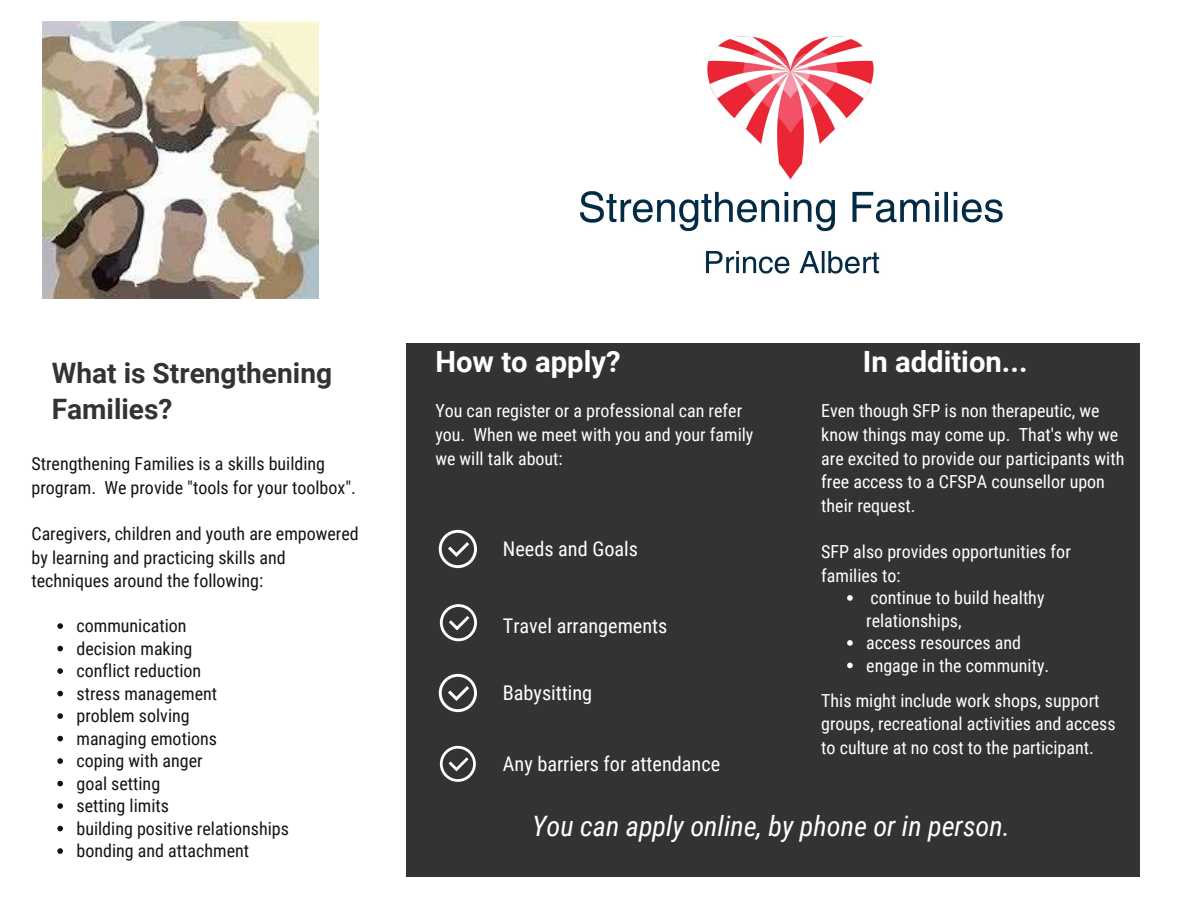
<style>
.page{position:relative;width:1188px;height:918px;background:#fff}
.page>*{position:absolute;margin:0;border:0;box-sizing:border-box;transform-origin:0 0}
.t1{font:700 29.25px "Roboto";color:#fff}
.t2{font:italic 28.2px "Roboto Condensed";color:#fff}
.t3{font:700 28.2px/36px "Roboto";color:#333}
.t4{font:20.25px "Roboto Condensed";color:#fff}
.t5{font:18px/23.7px "Roboto Condensed";color:#fff}
.t6{font:18px/22.5px "Roboto Condensed";color:#141414}
</style>
<div class="page">
<img style="left:580px;top:36px;width:423px;height:238px">
<div style="left:406px;top:343px;width:734px;height:533px;background:#333"></div>
<svg style="left:57px;top:623px;width:6px;height:6px"></svg>
<svg style="left:57px;top:646px;width:6px;height:5px"></svg>
<svg style="left:57px;top:668px;width:6px;height:6px"></svg>
<svg style="left:57px;top:691px;width:6px;height:5px"></svg>
<svg style="left:57px;top:713px;width:6px;height:6px"></svg>
<svg style="left:57px;top:736px;width:6px;height:5px"></svg>
<svg style="left:57px;top:758px;width:6px;height:6px"></svg>
<svg style="left:57px;top:781px;width:6px;height:5px"></svg>
<svg style="left:57px;top:803px;width:6px;height:6px"></svg>
<svg style="left:57px;top:826px;width:6px;height:5px"></svg>
<svg style="left:57px;top:848px;width:6px;height:6px"></svg>
<img style="left:43px;top:21px;width:275px;height:277px">
<svg style="left:847px;top:595px;width:6px;height:6px"></svg>
<svg style="left:847px;top:640px;width:6px;height:6px"></svg>
<svg style="left:847px;top:663px;width:6px;height:5px"></svg>
<svg style="left:439px;top:530px;width:38px;height:38px"></svg>
<svg style="left:440px;top:604px;width:37px;height:37px"></svg>
<svg style="left:439px;top:674px;width:38px;height:38px"></svg>
<svg style="left:440px;top:746px;width:36px;height:36px"></svg>
<h2 class="t3" style="left:52px;top:353px;width:282px">What is Strengthening<br>Families?</h2>
<h1 class="t1" style="left:435px;top:341px;width:187px">How to apply?</h1>
<p class="t6" style="left:32px;top:451px;width:326px;line-height:23.7px">Strengthening Families is a skills building program. We provide "tools for your toolbox".</p>
<p class="t6" style="left:32px;top:521px;width:329px;line-height:23.7px">Caregivers, children and youth are empowered by learning and practicing skills and techniques around the following:</p>
<p class="t6" style="left:76px;top:614px;width:214px">communication<br>decision making<br>conflict reduction<br>stress management<br>problem solving<br>managing emotions<br>coping with anger<br>goal setting<br>setting limits<br>building positive relationships bonding and attachment</p>
<h1 class="t1" style="left:863px;top:341px;width:166px">In addition...</h1>
<p class="t5" style="left:821px;top:398px;width:305px">Even though SFP is non therapeutic, we know things may come up. That's why we are excited to provide our participants with free access to a CFSPA counsellor upon their request.</p>
<p class="t5" style="left:821px;top:539px;width:251px">SFP also provides opportunities for families to:</p>
<p class="t5" style="left:866px;top:586px;width:185px;line-height:22.5px">continue to build healthy relationships,<br>access resources and engage in the community.</p>
<p class="t5" style="left:821px;top:688px;width:296px">This might include work shops, support groups, recreational activities and access to culture at no cost to the participant.</p>
<p class="t5" style="left:435px;top:398px;width:320px">You can register or a professional can refer you. When we meet with you and your family we will talk about:</p>
<p class="t4" style="left:503px;top:534px;width:137px">Needs and Goals</p>
<p class="t4" style="left:503px;top:612px;width:166px">Travel arrangements</p>
<p class="t4" style="left:503px;top:678px;width:91px">Babysitting</p>
<p class="t4" style="left:503px;top:749px;width:219px">Any barriers for attendance</p>
<h2 class="t2" style="left:532px;top:806px;width:479px">You can apply online, by phone or in person.</h2>
</div>
